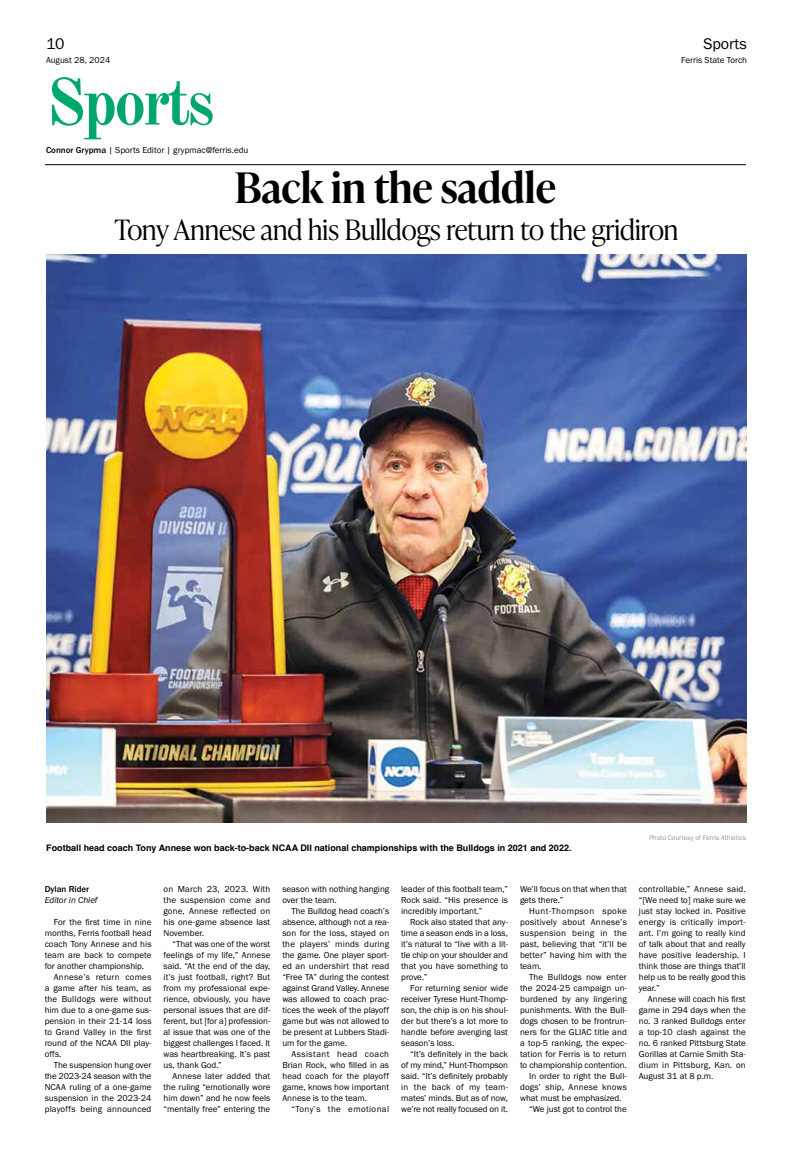
<style>
.page{position:relative;width:792px;height:1152px;background:#fff}
.page>*{position:absolute;margin:0;border:0;box-sizing:border-box;transform-origin:0 0}
.t1{font:700 65px "Old Standard TT";letter-spacing:-.06em;color:#00a76d}
.t2{font:600 42px "Ivy Presto Headline";color:#000}
.t3{font:300 28px "Ivy Presto Headline";color:#000}
.t4{font:16px "Franklin Gothic URW Boo";letter-spacing:-.01em;color:#000}
.t5{font:9px/11px "Franklin Gothic URW Boo";color:#000;text-align:justify}
.t6{font:700 9px "Helvetica";color:#000}
.t7{font:9px "Franklin Gothic URW Boo";letter-spacing:.02em;color:#000}
.t8{font:9px "Franklin Gothic URW Boo";letter-spacing:.025em;color:#000}
.t9{font:9px "Franklin Gothic URW Boo";letter-spacing:.03em;color:#000}
.t10{font:9px "Franklin Gothic URW Boo";letter-spacing:.045em;color:#000}
.t11{font:9px "Franklin Gothic URW Boo Ita";color:#000}
.t12{font:500 9px "Franklin Gothic URW";color:#000}
.t13{font:7px "Franklin Gothic URW Boo";color:#939598}
.s1{font-family:"Franklin Gothic URW";font-weight:500}
</style>
<div class="page">
<hr style="left:45px;top:165px;width:701px;height:1px;background:#000">
<img style="left:46px;top:254px;width:701px;height:569px">
<h3 class="t4" style="left:46px;top:33px;width:20px">10</h3>
<p class="t5" style="left:46px;top:54px;width:66px">August 28, 2024</p>
<h1 class="t1" style="left:46px;top:52px;width:170px">Sports</h1>
<p class="t5" style="left:46px;top:144px;width:204px"><span class="s1">Connor Grypma</span> | Sports Editor | grypmac@ferris.edu</p>
<h3 class="t4" style="left:704px;top:33px;width:45px">Sports</h3>
<p class="t5" style="left:681px;top:54px;width:67px">Ferris State Torch</p>
<h2 class="t2" style="left:235px;top:158px;width:322px">Back in the saddle</h2>
<h3 class="t3" style="left:115px;top:209px;width:565px">Tony Annese and his Bulldogs return to the gridiron</h3>
<p class="t6" style="left:46px;top:842px;width:527px">Football head coach Tony Annese won back-to-back NCAA DII national championships with the Bulldogs in 2021 and 2022.</p>
<p class="t13" style="left:649px;top:833px;width:99px">Photo Courtesy of Ferris Athletics</p>
<p class="t12" style="left:45px;top:883px;width:46px">Dylan Rider</p>
<p class="t11" style="left:45px;top:894px;width:54px">Editor in Chief</p>
<p class="t5" style="left:54px;top:916px;width:99px">For the first time in nine</p>
<p class="t5" style="left:45px;top:927px;width:108px">months, Ferris football head</p>
<p class="t5" style="left:45px;top:938px;width:108px">coach Tony Annese and his</p>
<p class="t5" style="left:45px;top:949px;width:108px">team are back to compete</p>
<p class="t5" style="left:45px;top:960px;width:101px">for another championship.</p>
<p class="t9" style="left:54px;top:971px;width:99px">Annese’s return comes</p>
<p class="t5" style="left:45px;top:982px;width:108px">a game after his team, as</p>
<p class="t7" style="left:45px;top:993px;width:108px">the Bulldogs were without</p>
<p class="t5" style="left:45px;top:1004px;width:108px">him due to a one-game sus-</p>
<p class="t5" style="left:45px;top:1015px;width:108px">pension in their 21-14 loss</p>
<p class="t5" style="left:45px;top:1026px;width:108px">to Grand Valley in the first</p>
<p class="t5" style="left:45px;top:1037px;width:108px">round of the NCAA DII play-</p>
<p class="t5" style="left:45px;top:1048px;width:18px">offs.</p>
<p class="t5" style="left:54px;top:1059px;width:99px">The suspension hung over</p>
<p class="t5" style="left:45px;top:1070px;width:108px">the 2023-24 season with the</p>
<p class="t5" style="left:45px;top:1081px;width:108px">NCAA ruling of a one-game</p>
<p class="t5" style="left:45px;top:1092px;width:108px">suspension in the 2023-24</p>
<p class="t8" style="left:45px;top:1103px;width:108px">playoffs being announced</p>
<p class="t5" style="left:164px;top:883px;width:108px">on March 23, 2023. With the suspension come and gone, Annese reflected on his one-game absence last November.</p>
<p class="t5" style="left:164px;top:938px;width:108px;text-indent:9px">“That was one of the worst feelings of my life,” Annese said. “At the end of the day, it’s just football, right? But from my professional expe&shy;rience, obviously, you have personal issues that are dif&shy;ferent, but [for a] profession&shy;al issue that was one of the biggest challenges I faced. It was heartbreaking. It’s past us, thank God.”</p>
<p class="t5" style="left:164px;top:1070px;width:108px;text-indent:9px">Annese later added that the ruling “emotionally wore him down” and he now feels “mentally free” entering the</p>
<p class="t5" style="left:282px;top:883px;width:108px">season with nothing hanging over the team.</p>
<p class="t5" style="left:282px;top:905px;width:108px;text-indent:9px">The Bulldog head coach’s absence, although not a rea&shy;son for the loss, stayed on the players’ minds during the game. One player sport&shy;ed an undershirt that read “Free TA” during the contest against Grand Valley. Annese was allowed to coach prac&shy;tices the week of the playoff game but was not allowed to be present at Lubbers Stadi&shy;um for the game.</p>
<p class="t5" style="left:282px;top:1048px;width:108px;text-indent:9px">Assistant head coach Brian Rock, who filled in as head coach for the playoff game, knows how important Annese is to the team.</p>
<p class="t10" style="left:291px;top:1103px;width:99px">“Tony’s the emotional</p>
<p class="t5" style="left:401px;top:883px;width:108px">leader of this football team,” Rock said. “His presence is incredibly important.”</p>
<p class="t5" style="left:401px;top:916px;width:108px;text-indent:9px">Rock also stated that any&shy;time a season ends in a loss, it’s natural to “live with a lit&shy;tle chip on your shoulder and that you have something to prove.”</p>
<p class="t5" style="left:401px;top:982px;width:108px;text-indent:9px">For returning senior wide receiver Tyrese Hunt-Thomp&shy;son, the chip is on his shoul&shy;der but there’s a lot more to handle before avenging last season’s loss.</p>
<p class="t5" style="left:401px;top:1048px;width:108px;text-indent:9px">“It’s definitely in the back of my mind,” Hunt-Thompson said. “It’s definitely probably in the back of my team&shy;mates’ minds. But as of now, we’re not really focused on it.</p>
<p class="t5" style="left:520px;top:883px;width:108px">We’ll focus on that when that gets there.”</p>
<p class="t5" style="left:520px;top:905px;width:108px;text-indent:9px">Hunt-Thompson spoke positively about Annese’s suspension being in the past, believing that “it’ll be better” having him with the team.</p>
<p class="t7" style="left:529px;top:971px;width:99px">The Bulldogs now enter</p>
<p class="t5" style="left:520px;top:982px;width:108px">the 2024-25 campaign un-</p>
<p class="t7" style="left:520px;top:993px;width:108px">burdened by any lingering</p>
<p class="t5" style="left:520px;top:1004px;width:108px">punishments. With the Bull-</p>
<p class="t5" style="left:520px;top:1015px;width:108px">dogs chosen to be frontrun-</p>
<p class="t5" style="left:520px;top:1026px;width:108px">ners for the GLIAC title and</p>
<p class="t5" style="left:520px;top:1037px;width:108px">a top-5 ranking, the expec-</p>
<p class="t5" style="left:520px;top:1048px;width:108px">tation for Ferris is to return</p>
<p class="t5" style="left:520px;top:1059px;width:108px">to championship contention.</p>
<p class="t5" style="left:529px;top:1070px;width:99px">In order to right the Bull-</p>
<p class="t7" style="left:520px;top:1081px;width:108px">dogs’ ship, Annese knows</p>
<p class="t5" style="left:520px;top:1092px;width:103px">what must be emphasized.</p>
<p class="t5" style="left:529px;top:1103px;width:99px">“We just got to control the</p>
<p class="t5" style="left:639px;top:883px;width:108px">controllable,” Annese said. “[We need to] make sure we just stay locked in. Positive energy is critically import&shy;ant. I’m going to really kind of talk about that and really have positive leadership. I think those are things that’ll help us to be really good this year.”</p>
<p class="t5" style="left:639px;top:993px;width:108px;text-indent:9px">Annese will coach his first game in 294 days when the no. 3 ranked Bulldogs enter a top-10 clash against the no. 6 ranked Pittsburg State Gorillas at Carnie Smith Sta&shy;dium in Pittsburg, Kan. on August 31 at 8 p.m.</p>
</div>
